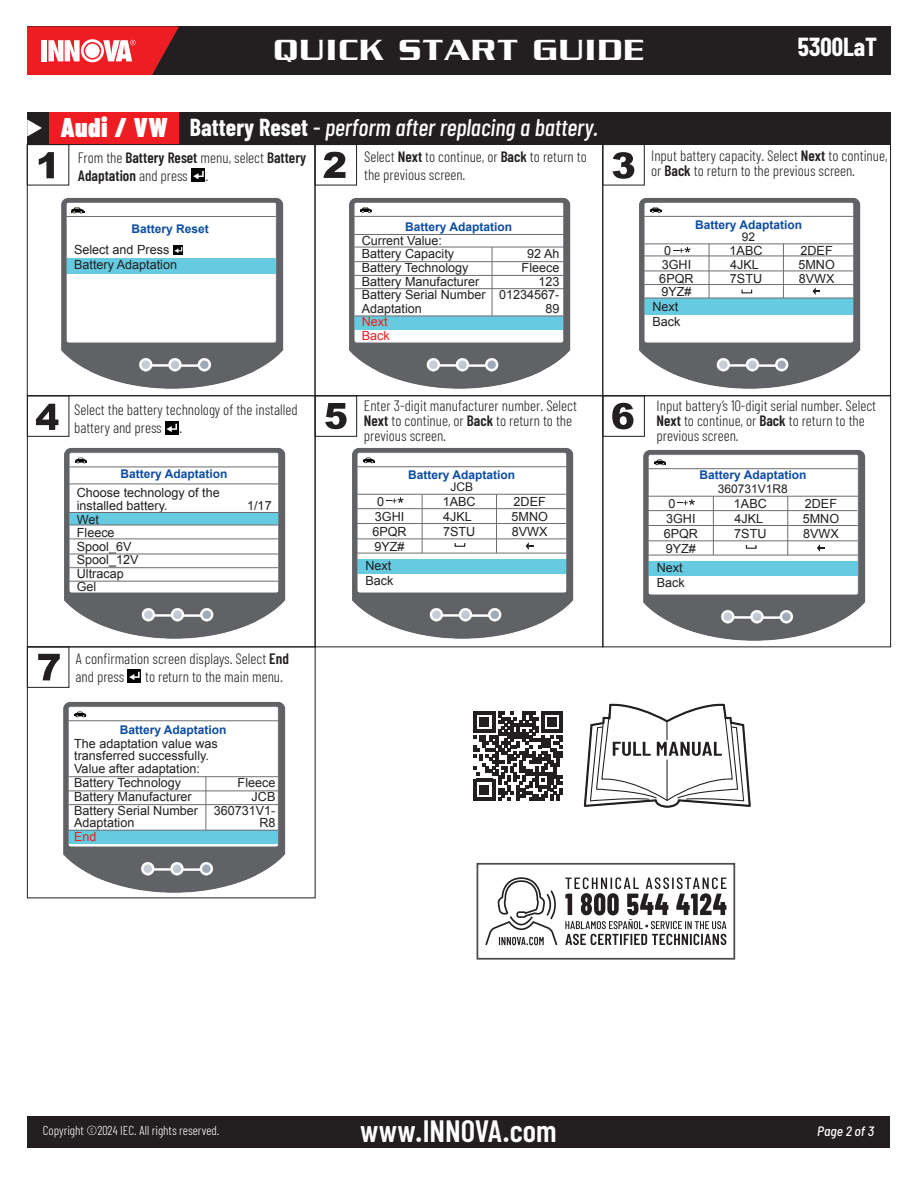
<style>
.page{position:relative;width:918px;height:1188px;background:#fff}
.page>*{position:absolute;margin:0;border:0;box-sizing:border-box;transform-origin:0 0}
.t1{font:500 31.5px "Serpentine";letter-spacing:.035em;color:#fff;scale:1.09 1}
.t2{font:600 30.9px "Barlow Condensed";color:#fff}
.t3{font:700 25.5px "Barlow Condensed";color:#fff}
.t4{font:italic 500 24px "Barlow Condensed";color:#fff}
.t5{font:300 15px/15px "Barlow Condensed";color:#231f20}
.t6{font:600 15px/18px "Barlow Condensed";color:#231f20}
.t7{font:italic 500 semi-condensed 13.5px "Barlow";color:#fff}
.t8{font:300 12.9px "Barlow Condensed";color:#fff}
.t9{font:12.6px/13.5px "Arial";color:#231f20}
.t10{font:12.6px/13.6px "Arial";color:#ee1d23}
.t11{font:700 12px "Arial";color:#0d4da1}
.t12{font:12px "Arial";color:#231f20}
.s1{font-weight:900;font-style:normal;font-size:27px}
.s2{font-weight:700;font-style:normal}
.s3{font-weight:300}
.s4{font-weight:600}
</style>
<div class="page">
<svg style="left:583px;top:703px;width:168px;height:105px"></svg>
<svg style="left:474px;top:711px;width:89px;height:89px"></svg>
<div style="left:27px;top:27px;width:864px;height:48px;background:#231f20"></div>
<svg style="left:27px;top:27px;width:152px;height:48px;background:#df4a4e"></svg>
<div style="left:27px;top:1116px;width:863px;height:32px;background:#231f20"></div>
<div style="left:27px;top:112px;width:864px;height:32px;background:#231f20"></div>
<svg style="left:27px;top:119px;width:15px;height:18px"></svg>
<div style="left:49px;top:112px;width:130px;height:32px;background:#ee1d23"></div>
<div style="left:477px;top:863px;width:258px;height:97px;background:#fff;border:2px solid #4a4b4c"></div>
<svg style="left:565px;top:877px;width:161px;height:68px"></svg>
<svg style="left:485px;top:877px;width:72px;height:68px"></svg>
<div style="left:602px;top:144px;width:43px;height:41px;border:1px solid #231f20"></div>
<svg style="left:612px;top:152px;width:22px;height:27px"></svg>
<div style="left:27px;top:144px;width:42px;height:41px;border:1px solid #231f20"></div>
<svg style="left:39px;top:152px;width:15px;height:26px"></svg>
<div style="left:192px;top:169px;width:13px;height:13px;background:#050504"></div>
<svg style="left:193px;top:171px;width:11px;height:8px"></svg>
<div style="left:315px;top:144px;width:42px;height:41px;border:1px solid #231f20"></div>
<svg style="left:323px;top:152px;width:23px;height:26px"></svg>
<div style="left:315px;top:395px;width:42px;height:42px;border:1px solid #231f20"></div>
<svg style="left:325px;top:403px;width:22px;height:26px"></svg>
<div style="left:602px;top:395px;width:43px;height:42px;border:1px solid #231f20"></div>
<svg style="left:612px;top:403px;width:22px;height:26px"></svg>
<div style="left:27px;top:646px;width:42px;height:42px;border:1px solid #231f20"></div>
<div style="left:128px;top:669px;width:13px;height:14px;background:#050504"></div>
<svg style="left:129px;top:672px;width:11px;height:8px"></svg>
<svg style="left:38px;top:654px;width:22px;height:26px"></svg>
<div style="left:27px;top:395px;width:42px;height:42px;border:1px solid #231f20"></div>
<svg style="left:36px;top:404px;width:22px;height:26px"></svg>
<div style="left:165px;top:421px;width:13px;height:14px;background:#050504"></div>
<svg style="left:166px;top:424px;width:11px;height:8px"></svg>
<img style="left:352px;top:448px;width:222px;height:191px">
<img style="left:42px;top:448px;width:257px;height:199px">
<img style="left:622px;top:450px;width:256px;height:198px">
<img style="left:42px;top:702px;width:256px;height:197px">
<img style="left:617px;top:198px;width:257px;height:198px">
<img style="left:327px;top:198px;width:257px;height:198px">
<img style="left:40px;top:198px;width:256px;height:198px">
<h1 class="t1" style="left:273px;top:32px;width:342px">QUICK START GUIDE</h1>
<h3 class="t3" style="left:798px;top:31px;width:81px">5300LaT</h3>
<h3 class="t4" style="left:61px;top:113px;width:540px"><span class="s1">Audi / VW</span> <span class="s2">Battery Reset</span> - perform after replacing a battery.</h3>
<p class="t6" style="left:78px;top:149px;width:230px"><span class="s3">From the</span> Battery Reset <span class="s3">menu, select</span> Battery<br>Adaptation <span class="s3">and press .</span></p>
<p class="t11" style="left:131px;top:221px;width:79px">Battery Reset</p>
<p class="t9" style="left:74px;top:242px;width:104px;line-height:15px">Select and Press<br>Battery Adaptation</p>
<p class="t5" style="left:74px;top:400px;width:225px;line-height:18px">Select the battery technology of the installed battery and press .</p>
<p class="t11" style="left:120px;top:466px;width:108px">Battery Adaptation</p>
<p class="t9" style="left:77px;top:486px;width:144px">Choose technology of the installed battery.</p>
<p class="t9" style="left:77px;top:513px;width:63px">Wet<br>Fleece<br>Spool_6V<br>Spool_12V<br>Ultracap<br>Gel</p>
<p class="t9" style="left:247px;top:499px;width:26px">1/17</p>
<p class="t5" style="left:76px;top:649px;width:215px;line-height:18px">A confirmation screen displays. Select <span class="s4">End </span>and press</p>
<p class="t5" style="left:145px;top:669px;width:139px">to return to the main menu.</p>
<p class="t11" style="left:120px;top:721px;width:108px">Battery Adaptation</p>
<p class="t9" style="left:74px;top:737px;width:145px;line-height:12px">The adaptation value was transferred successfully.</p>
<p class="t9" style="left:74px;top:762px;width:127px;line-height:14px">Value after adaptation:<br>Battery Technology</p>
<p class="t9" style="left:238px;top:776px;width:39px">Fleece</p>
<p class="t9" style="left:74px;top:790px;width:203px;line-height:14px;text-align:right">JCB<br>Battery Serial Number 360731V1-</p>
<p class="t9" style="left:74px;top:816px;width:62px">Adaptation</p>
<p class="t9" style="left:259px;top:816px;width:18px">R8</p>
<p class="t10" style="left:74px;top:830px;width:24px">End</p>
<p class="t9" style="left:74px;top:790px;width:119px">Battery Manufacturer</p>
<p class="t5" style="left:364px;top:147px;width:224px;line-height:18px">Select <span class="s4">Next</span> to continue, or <span class="s4">Back</span> to return to the previous screen.</p>
<p class="t11" style="left:405px;top:219px;width:108px">Battery Adaptation</p>
<p class="t9" style="left:362px;top:234px;width:94px">Current Value:<br>Battery Capacity</p>
<p class="t9" style="left:527px;top:247px;width:34px">92 Ah</p>
<p class="t9" style="left:362px;top:261px;width:108px">Battery Technology</p>
<p class="t9" style="left:522px;top:261px;width:39px">Fleece</p>
<p class="t9" style="left:362px;top:275px;width:119px">Battery Manufacturer</p>
<p class="t9" style="left:362px;top:275px;width:199px;text-align:justify;text-indent:177px">123<br>Battery Serial Number 01234567- Adaptation</p>
<p class="t9" style="left:545px;top:302px;width:16px">89</p>
<p class="t10" style="left:362px;top:315px;width:30px">Next<br>Back</p>
<p class="t5" style="left:364px;top:397px;width:215px">Enter 3-digit manufacturer number. Select<br><span class="s4">Next</span> to continue, or <span class="s4">Back</span> to return to the previous screen.</p>
<p class="t11" style="left:408px;top:467px;width:108px">Battery Adaptation</p>
<p class="t12" style="left:450px;top:479px;width:24px">JCB</p>
<p class="t9" style="left:377px;top:495px;width:9px">0</p>
<p class="t9" style="left:443px;top:495px;width:34px">1ABC</p>
<p class="t9" style="left:514px;top:495px;width:34px">2DEF</p>
<p class="t9" style="left:375px;top:510px;width:31px">3GHI</p>
<p class="t9" style="left:443px;top:510px;width:30px">4JKL</p>
<p class="t9" style="left:512px;top:510px;width:38px">5MNO</p>
<p class="t9" style="left:372px;top:525px;width:36px">6PQR</p>
<p class="t9" style="left:443px;top:525px;width:34px">7STU</p>
<p class="t9" style="left:512px;top:525px;width:37px">8VWX</p>
<p class="t9" style="left:365px;top:537px;width:41px;line-height:19.5px;text-indent:9px">9YZ#<br>Next</p>
<p class="t9" style="left:365px;top:574px;width:30px">Back</p>
<p class="t5" style="left:651px;top:148px;width:238px">Input battery capacity. Select <span class="s4">Next</span> to continue, or <span class="s4">Back</span> to return to the previous screen.</p>
<p class="t11" style="left:695px;top:217px;width:108px">Battery Adaptation</p>
<p class="t12" style="left:742px;top:229px;width:15px">92</p>
<p class="t9" style="left:664px;top:244px;width:9px">0</p>
<p class="t9" style="left:730px;top:244px;width:34px">1ABC</p>
<p class="t9" style="left:801px;top:244px;width:34px">2DEF</p>
<p class="t9" style="left:662px;top:258px;width:31px">3GHI</p>
<p class="t9" style="left:730px;top:258px;width:30px">4JKL</p>
<p class="t9" style="left:798px;top:258px;width:38px">5MNO</p>
<p class="t9" style="left:659px;top:272px;width:36px">6PQR</p>
<p class="t9" style="left:730px;top:272px;width:34px">7STU</p>
<p class="t9" style="left:799px;top:272px;width:37px">8VWX</p>
<p class="t9" style="left:652px;top:284px;width:41px;line-height:15px;text-indent:9px">9YZ#<br>Next<br>Back</p>
<p class="t5" style="left:657px;top:397px;width:221px">Input battery’s 10-digit serial number. Select<br><span class="s4">Next</span> to continue, or <span class="s4">Back</span> to return to the previous screen.</p>
<p class="t11" style="left:700px;top:467px;width:108px">Battery Adaptation</p>
<p class="t12" style="left:718px;top:481px;width:72px">360731V1R8</p>
<p class="t9" style="left:669px;top:497px;width:9px">0</p>
<p class="t9" style="left:734px;top:497px;width:34px">1ABC</p>
<p class="t9" style="left:805px;top:497px;width:34px">2DEF</p>
<p class="t9" style="left:666px;top:512px;width:31px">3GHI</p>
<p class="t9" style="left:735px;top:512px;width:30px">4JKL</p>
<p class="t9" style="left:803px;top:512px;width:38px">5MNO</p>
<p class="t9" style="left:664px;top:527px;width:36px">6PQR</p>
<p class="t9" style="left:734px;top:527px;width:34px">7STU</p>
<p class="t9" style="left:803px;top:527px;width:37px">8VWX</p>
<p class="t9" style="left:657px;top:539px;width:41px;line-height:19.5px;text-indent:9px">9YZ#<br>Next</p>
<p class="t9" style="left:657px;top:576px;width:30px">Back</p>
<p class="t8" style="left:43px;top:1122px;width:178px">Copyright ©2024 IEC. All rights reserved.</p>
<h2 class="t2" style="left:360px;top:1112px;width:198px">www.INNOVA.com</h2>
<p class="t7" style="left:817px;top:1123px;width:58px">Page 2 of 3</p>
</div>
